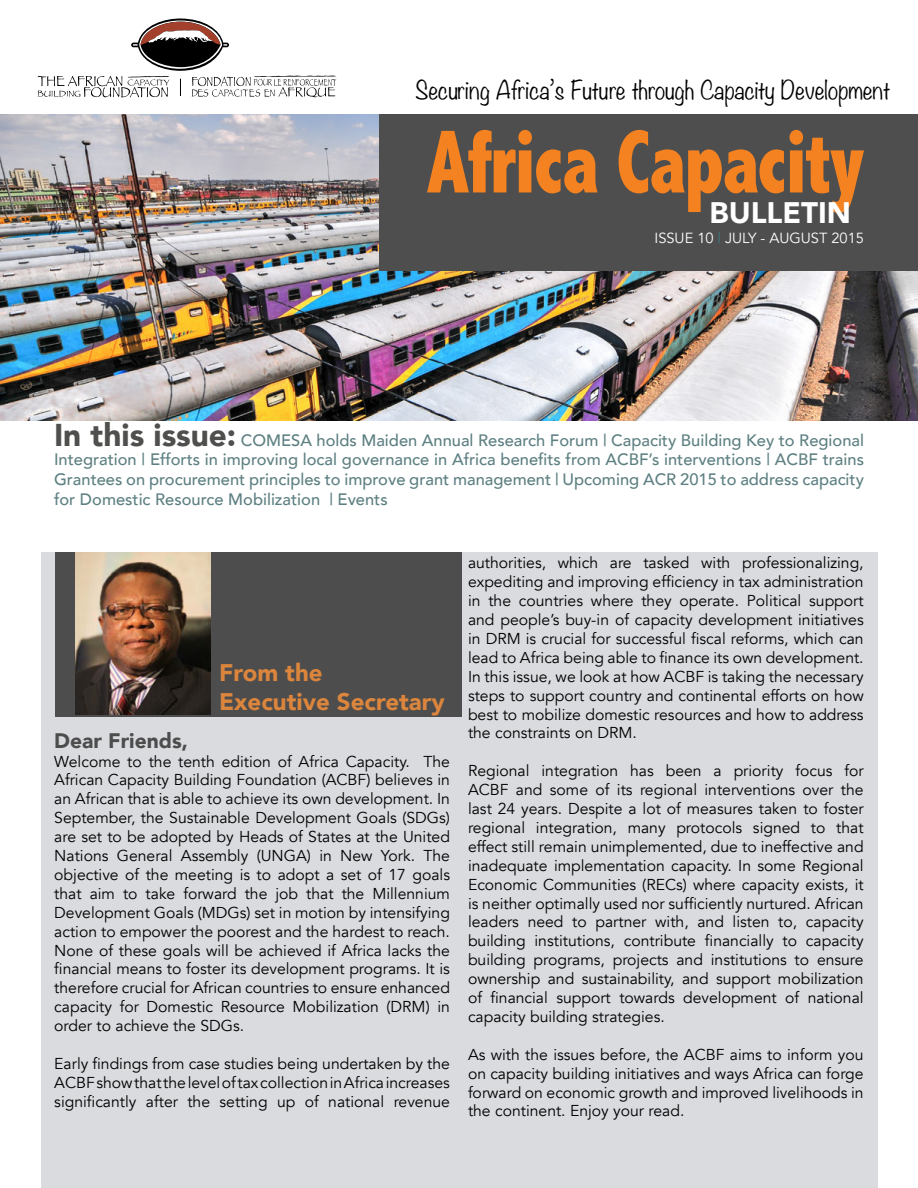
<style>
.page{position:relative;width:918px;height:1188px;background:#fff}
.page>*{position:absolute;margin:0;border:0;box-sizing:border-box;transform-origin:0 0}
.t1{font:800 condensed 90.45px "Abadi";letter-spacing:-.02em;color:#f58220;scale:.9 1}
.t2{font:900 29.7px "Avenir";color:#fff}
.t3{font:900 24px/28.8px "Avenir";color:#db853d}
.t4{font:300 22.8px "Noteworthy";color:#000}
.t5{font:900 21px "Avenir";color:#4d4d4d}
.t6{font:500 16.5px/19.8px "Avenir";color:#5e8082;text-align:justify}
.t7{font:15.75px/18.9px "Avenir";color:#000;text-align:justify}
.t8{font:14.7px "Avenir";color:#fff}
.s1{color:#407b7d}
.s2{font-weight:900;font-size:31.5px;color:#4f4f4d}
</style>
<div class="page">
<img style="left:0;top:114px;width:918px;height:306px">
<div style="left:41px;top:553px;width:836px;height:635px;background:#d9dbde"></div>
<div style="left:55px;top:553px;width:407px;height:164px;background:#4d4d4d"></div>
<img style="left:75px;top:553px;width:135px;height:161px">
<svg style="left:38px;top:18px;width:298px;height:79px"></svg>
<div style="left:379px;top:115px;width:539px;height:156px;background:#4e4e4e"></div>
<h3 class="t4" style="left:416px;top:70px;width:477px">Securing Africa’s Future through Capacity Development</h3>
<h1 class="t1" style="left:427px;top:110px;width:488px">Africa Capacity</h1>
<h2 class="t2" style="left:710px;top:187px;width:143px">BULLETIN</h2>
<p class="t8" style="left:655px;top:229px;width:14px">Issue</p>
<p class="t8" style="left:697px;top:229px;width:93px">10 <span class="s1">|</span> July - August</p>
<p class="t8" style="left:831px;top:229px;width:34px">2015</p>
<p class="t6" style="left:54px;top:429px;width:812px"><span class="s2">In this issue:</span> COMESA holds Maiden Annual Research Forum | Capacity Building Key to Regional Integration | Efforts in improving local governance in Africa benefits from ACBF’s interventions | ACBF trains Grantees on procurement principles to improve grant management | Upcoming ACR 2015 to address capacity for Domestic Resource Mobilization | Events</p>
<h3 class="t3" style="left:219px;top:658px;width:227px">From the<br>Executive Secretary</h3>
<h3 class="t5" style="left:54px;top:722px;width:135px">Dear Friends,</h3>
<p class="t7" style="left:54px;top:752px;width:397px">Welcome to the tenth edition of Africa Capacity. The African Capacity Building Foundation (ACBF) believes in an African that is able to achieve its own development. In September, the Sustainable Development Goals (SDGs) are set to be adopted by Heads of States at the United Nations General Assembly (UNGA) in New York. The objective of the meeting is to adopt a set of 17 goals that aim to take forward the job that the Millennium Development Goals (MDGs) set in motion by intensifying action to empower the poorest and the hardest to reach.<br>None of these goals will be achieved if Africa lacks the financial means to foster its development programs. It is therefore crucial for African countries to ensure enhanced capacity for Domestic Resource Mobilization (DRM) in order to achieve the SDGs.</p>
<p class="t7" style="left:54px;top:1054px;width:397px">Early findings from case studies being undertaken by the ACBF show that the level of tax collection in Africa increases significantly after the setting up of national revenue</p>
<p class="t7" style="left:468px;top:554px;width:397px">authorities, which are tasked with professionalizing, expediting and improving efficiency in tax administration in the countries where they operate. Political support and people’s buy-in of capacity development initiatives in DRM is crucial for successful fiscal reforms, which can lead to Africa being able to finance its own development.<br>In this issue, we look at how ACBF is taking the necessary steps to support country and continental efforts on how best to mobilize domestic resources and how to address the constraints on DRM.</p>
<p class="t7" style="left:468px;top:762px;width:397px">Regional integration has been a priority focus for ACBF and some of its regional interventions over the last 24 years. Despite a lot of measures taken to foster regional integration, many protocols signed to that effect still remain unimplemented, due to ineffective and inadequate implementation capacity. In some Regional Economic Communities (RECs) where capacity exists, it is neither optimally used nor sufficiently nurtured. African leaders need to partner with, and listen to, capacity building institutions, contribute financially to capacity building programs, projects and institutions to ensure ownership and sustainability, and support mobilization of financial support towards development of national capacity building strategies.</p>
<p class="t7" style="left:468px;top:1045px;width:397px">As with the issues before, the ACBF aims to inform you on capacity building initiatives and ways Africa can forge forward on economic growth and improved livelihoods in the continent. Enjoy your read.</p>
</div>
